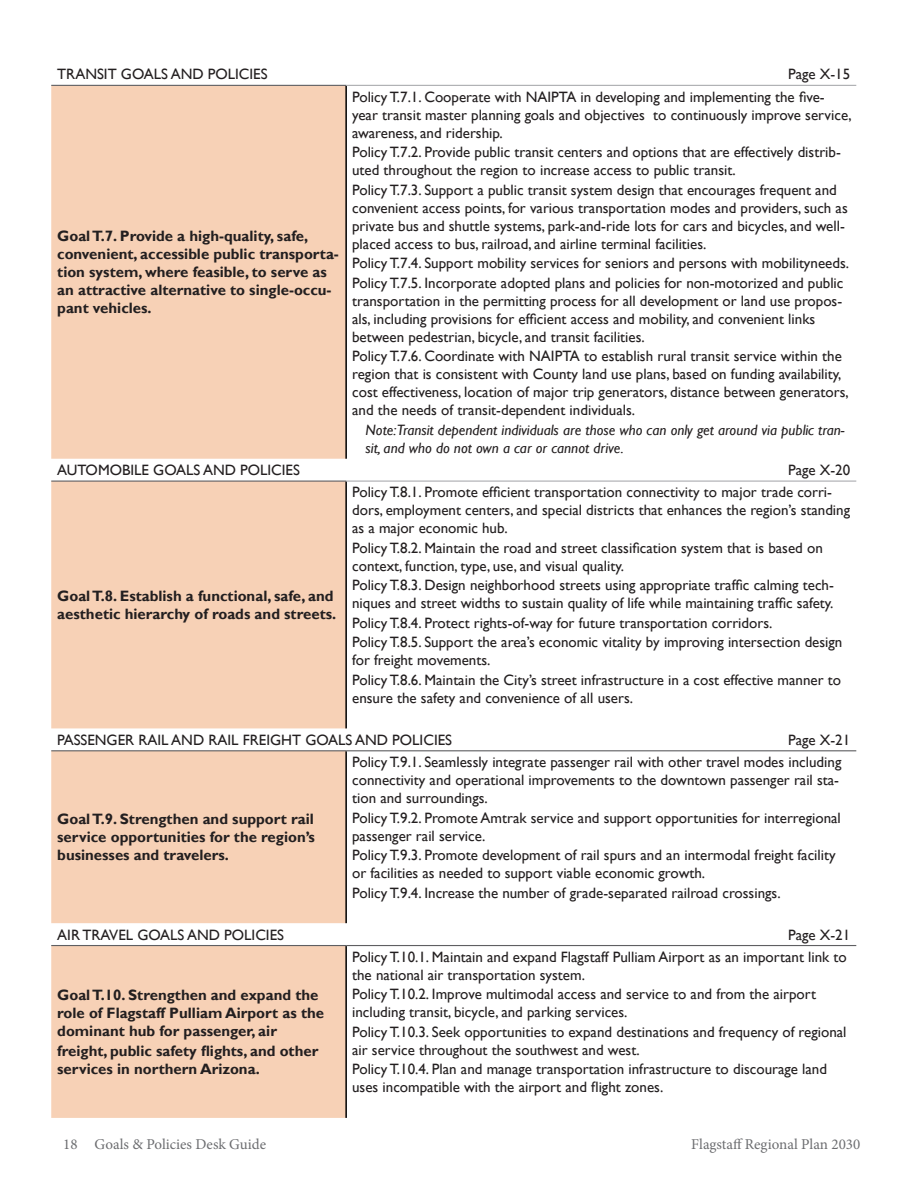
<style>
.page{position:relative;width:918px;height:1188px;background:#fff}
.page>*{position:absolute;margin:0;border:0;box-sizing:border-box;transform-origin:0 0}
.t1{font:15px/18px "Gill Sans";color:#231f20}
.t2{font:700 15px/18px "Gill Sans";color:#231f20}
.t3{font:italic 15px/18px "Gill Sans";color:#231f20}
.t4{font:15px "Minion Pro";color:#6c6d70}
</style>
<div class="page">
<svg style="left:51px;top:86px;width:295px;height:1032px;background:#f7d3ba"></svg>
<hr style="left:346px;top:945px;width:510px;height:1px;background:#5f5f62">
<hr style="left:346px;top:750px;width:510px;height:1px;background:#5f5f62">
<hr style="left:346px;top:481px;width:510px;height:1px;background:#abacb0">
<hr style="left:346px;top:85px;width:510px;height:1px;background:#abacb0">
<hr style="left:51px;top:85px;width:295px;height:1px;background:#5f5f62">
<hr style="left:345px;top:86px;width:2px;height:373px;background:#000">
<hr style="left:51px;top:481px;width:295px;height:1px;background:#5f5f62">
<hr style="left:345px;top:482px;width:2px;height:246px;background:#000">
<hr style="left:51px;top:750px;width:295px;height:1px;background:#5f5f62">
<hr style="left:345px;top:751px;width:2px;height:172px;background:#000">
<hr style="left:51px;top:945px;width:295px;height:1px;background:#5f5f62">
<hr style="left:345px;top:946px;width:2px;height:172px;background:#000">
<p class="t1" style="left:57px;top:66px;width:212px">TRANSIT GOALS AND POLICIES</p>
<p class="t1" style="left:788px;top:66px;width:64px">Page X-15</p>
<p class="t2" style="left:57px;top:228px;width:283px">Goal T.7. Provide a high-quality, safe, convenient, accessible public transporta&shy;tion system, where feasible, to serve as an attractive alternative to single-occu&shy;pant vehicles.</p>
<p class="t1" style="left:352px;top:88px;width:501px">Policy T.7.1. Cooperate with NAIPTA in developing and implementing the five&shy;year transit master planning goals and objectives to continuously improve service, awareness, and ridership.</p>
<p class="t1" style="left:352px;top:143px;width:490px">Policy T.7.2. Provide public transit centers and options that are effectively distrib&shy;uted throughout the region to increase access to public transit.</p>
<p class="t1" style="left:352px;top:181px;width:497px">Policy T.7.3. Support a public transit system design that encourages frequent and convenient access points, for various transportation modes and providers, such as private bus and shuttle systems, park-and-ride lots for cars and bicycles, and well&shy;placed access to bus, railroad, and airline terminal facilities.</p>
<p class="t1" style="left:352px;top:254px;width:498px;line-height:19.5px">Policy T.7.4. Support mobility services for seniors and persons with mobilityneeds.<br>Policy T.7.5. Incorporate adopted plans and policies for non-motorized and public</p>
<p class="t1" style="left:352px;top:292px;width:492px">transportation in the permitting process for all development or land use propos&shy;als, including provisions for efficient access and mobility, and convenient links between pedestrian, bicycle, and transit facilities.</p>
<p class="t1" style="left:352px;top:347px;width:498px">Policy T.7.6. Coordinate with NAIPTA to establish rural transit service within the region that is consistent with County land use plans, based on funding availability, cost effectiveness, location of major trip generators, distance between generators, and the needs of transit-dependent individuals.</p>
<p class="t3" style="left:366px;top:421px;width:481px">Note:Transit dependent individuals are those who can only get around via public tran&shy;sit, and who do not own a car or cannot drive.</p>
<p class="t1" style="left:57px;top:461px;width:244px">AUTOMOBILE GOALS AND POLICIES</p>
<p class="t1" style="left:788px;top:461px;width:64px">Page X-20</p>
<p class="t1" style="left:352px;top:484px;width:500px">Policy T.8.1. Promote efficient transportation connectivity to major trade corri&shy;dors, employment centers, and special districts that enhances the region’s standing as a major economic hub.</p>
<p class="t1" style="left:352px;top:539px;width:472px">Policy T.8.2. Maintain the road and street classification system that is based on context, function, type, use, and visual quality.</p>
<p class="t1" style="left:352px;top:577px;width:483px">Policy T.8.3. Design neighborhood streets using appropriate traffic calming tech&shy;niques and street widths to sustain quality of life while maintaining traffic safety.</p>
<p class="t1" style="left:352px;top:613px;width:492px;line-height:19.5px">Policy T.8.4. Protect rights-of-way for future transportation corridors.<br>Policy T.8.5. Support the area’s economic vitality by improving intersection design</p>
<p class="t1" style="left:352px;top:651px;width:491px;line-height:19.5px">for freight movements.<br>Policy T.8.6. Maintain the City’s street infrastructure in a cost effective manner to</p>
<p class="t1" style="left:352px;top:689px;width:282px">ensure the safety and convenience of all users.</p>
<p class="t1" style="left:57px;top:731px;width:396px">PASSENGER RAIL AND RAIL FREIGHT GOALS AND POLICIES</p>
<p class="t1" style="left:788px;top:731px;width:64px">Page X-21</p>
<p class="t2" style="left:57px;top:587px;width:281px">Goal T.8. Establish a functional, safe, and aesthetic hierarchy of roads and streets.</p>
<p class="t2" style="left:57px;top:811px;width:259px;text-align:justify">Goal T.9. Strengthen and support rail service opportunities for the region’s businesses and travelers.</p>
<p class="t1" style="left:352px;top:753px;width:491px">Policy T.9.1. Seamlessly integrate passenger rail with other travel modes including connectivity and operational improvements to the downtown passenger rail sta&shy;tion and surroundings.</p>
<p class="t1" style="left:352px;top:809px;width:490px">Policy T.9.2. Promote Amtrak service and support opportunities for interregional passenger rail service.</p>
<p class="t1" style="left:352px;top:846px;width:485px">Policy T.9.3. Promote development of rail spurs and an intermodal freight facility or facilities as needed to support viable economic growth.</p>
<p class="t1" style="left:352px;top:884px;width:430px">Policy T.9.4. Increase the number of grade-separated railroad crossings.</p>
<p class="t1" style="left:57px;top:926px;width:228px">AIR TRAVEL GOALS AND POLICIES</p>
<p class="t1" style="left:788px;top:926px;width:64px">Page X-21</p>
<p class="t2" style="left:57px;top:987px;width:268px">Goal T.10. Strengthen and expand the role of Flagstaff Pulliam Airport as the dominant hub for passenger, air</p>
<p class="t2" style="left:57px;top:1042px;width:263px">freight, public safety flights, and other services in northern Arizona.</p>
<p class="t1" style="left:352px;top:948px;width:496px">Policy T.10.1. Maintain and expand Flagstaff Pulliam Airport as an important link to the national air transportation system.</p>
<p class="t1" style="left:352px;top:986px;width:465px">Policy T.10.2. Improve multimodal access and service to and from the airport including transit, bicycle, and parking services.</p>
<p class="t1" style="left:352px;top:1023px;width:496px">Policy T.10.3. Seek opportunities to expand destinations and frequency of regional air service throughout the southwest and west.</p>
<p class="t1" style="left:352px;top:1061px;width:476px">Policy T.10.4. Plan and manage transportation infrastructure to discourage land uses incompatible with the airport and flight zones.</p>
<p class="t4" style="left:63px;top:1135px;width:204px">18 Goals &amp; Policies Desk Guide</p>
<p class="t4" style="left:691px;top:1135px;width:171px">Flagstaff Regional Plan 2030</p>
</div>
